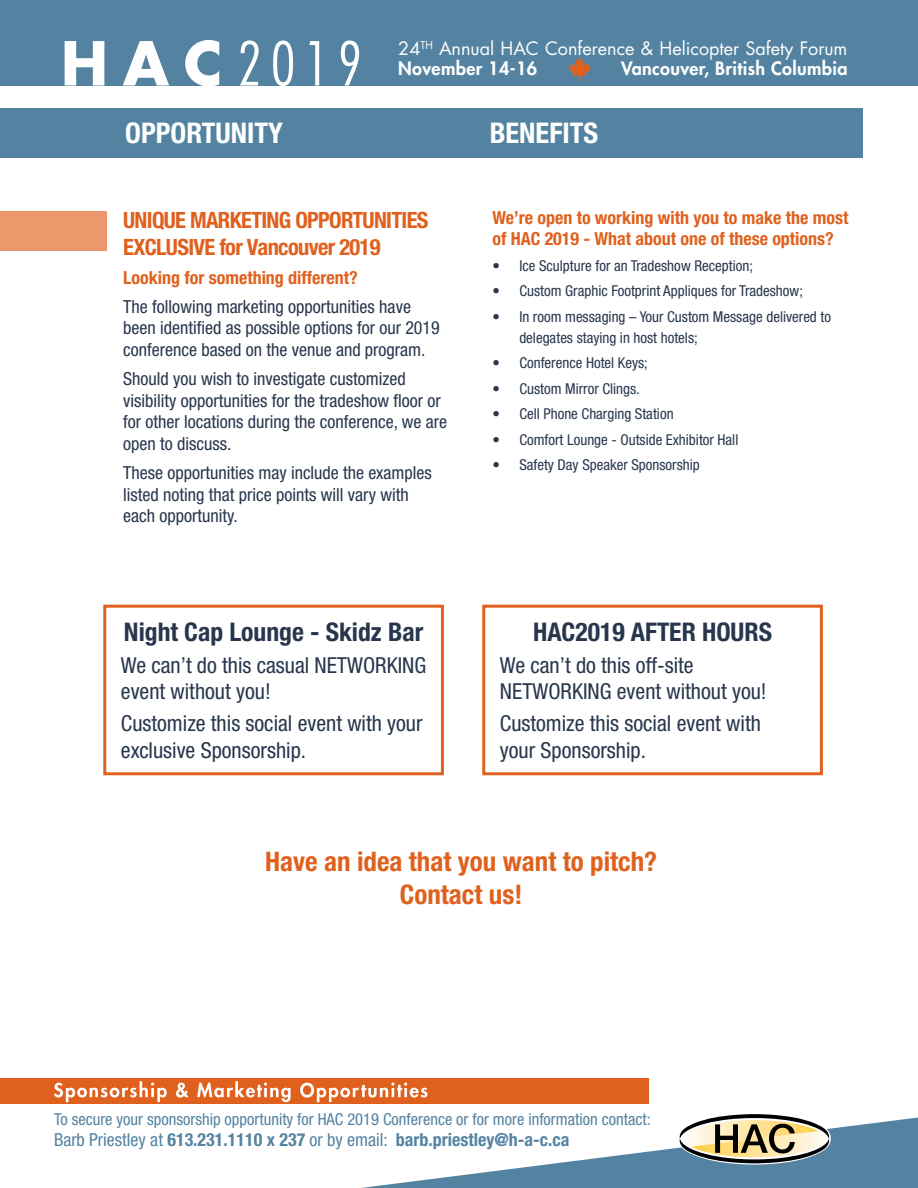
<style>
.page{position:relative;width:918px;height:1188px;background:#fff}
.page>*{position:absolute;margin:0;border:0;box-sizing:border-box;transform-origin:0 0}
.t1{font:300 condensed 58.95px "Futura Std";color:#fff}
.t2{font:700 condensed 28.5px "Helvetica Neue LT Std";color:#fff}
.t3{font:700 condensed 27px/32.4px "Helvetica Neue LT Std";color:#e0611e;text-align:center}
.t4{font:700 condensed 25.65px "Helvetica Neue LT Std";color:#28364d}
.t5{font:700 condensed 22.5px/27px "Helvetica Neue LT Std";letter-spacing:-.03em;color:#e0611e}
.t6{font:condensed 22.05px/26.4px "Helvetica Neue LT Std";color:#28364d}
.t7{font:condensed 18px/21.6px "Helvetica Neue LT Std";color:#28364d}
.t8{font:700 condensed 18px/21px "Helvetica Neue LT Std";color:#e0611e}
.t9{font:700 condensed 18px "Helvetica Neue LT Std";color:#5483a1}
.t10{font:18px "Futura Std";color:#fff}
.t11{font:800 18px "Futura Std";letter-spacing:.02em;color:#fff}
.t12{font:condensed 16.5px "Helvetica Neue LT Std";color:#5483a1}
.t13{font:condensed 15px/21px "Helvetica Neue LT Std";color:#28364d}
.s1{font-weight:700;font-stretch:normal}
.s2{font-weight:400}
</style>
<div class="page">
<div style="left:0;top:0;width:918px;height:85px;background:#5483a1"></div>
<svg style="left:569px;top:57px;width:22px;height:24px"></svg>
<svg style="left:361px;top:1114px;width:557px;height:74px"></svg>
<div style="left:0;top:1079px;width:649px;height:25px;background:#e0611e"></div>
<svg style="left:54px;top:1081px;width:374px;height:21px"></svg>
<div style="left:1px;top:212px;width:106px;height:39px;background:#eb986d"></div>
<div style="left:0;top:108px;width:862px;height:50px;background:#5483a1"></div>
<div style="left:103px;top:605px;width:341px;height:170px;border:3px solid #e0611e"></div>
<div style="left:482px;top:605px;width:341px;height:170px;border:3px solid #e0611e"></div>
<h1 class="t1" style="left:61px;top:29px;width:303px"><span class="s1">HAC</span>2019</h1>
<p class="t10" style="left:398px;top:37px;width:451px">24<sup>TH</sup> Annual HAC Conference &amp; Helicopter Safety Forum</p>
<p class="t11" style="left:398px;top:57px;width:140px">November 14-16</p>
<p class="t11" style="left:621px;top:57px;width:228px">Vancouver, British Columbia</p>
<h2 class="t2" style="left:125px;top:116px;width:159px">OPPORTUNITY</h2>
<h2 class="t2" style="left:490px;top:116px;width:110px">BENEFITS</h2>
<p class="t5" style="left:123px;top:206px;width:307px">UNIQUE MARKETING OPPORTUNITIES<br>EXCLUSIVE for Vancouver 2019</p>
<p class="t8" style="left:123px;top:267px;width:236px">Looking for something different?</p>
<p class="t7" style="left:123px;top:296px;width:318px">The following marketing opportunities have been identified as possible options for our 2019 conference based on the venue and program.</p>
<p class="t7" style="left:123px;top:368px;width:325px">Should you wish to investigate customized visibility opportunities for the tradeshow floor or for other locations during the conference, we are open to discuss.</p>
<p class="t7" style="left:123px;top:462px;width:310px">These opportunities may include the examples listed noting that price points will vary with each opportunity.</p>
<h3 class="t4" style="left:124px;top:616px;width:301px">Night Cap Lounge - Skidz Bar</h3>
<p class="t6" style="left:121px;top:652px;width:307px">We can’t do this casual NETWORKING event without you!</p>
<p class="t6" style="left:121px;top:710px;width:303px">Customize this social event with your exclusive Sponsorship.</p>
<p class="t8" style="left:492px;top:207px;width:357px">We’re open to working with you to make the most of HAC 2019 - What about one of these options?</p>
<p class="t13" style="left:492px;top:255px;width:262px">• Ice Sculpture for an Tradeshow Reception;</p>
<p class="t13" style="left:492px;top:281px;width:312px">• Custom Graphic Footprint Appliques for Tradeshow;</p>
<p class="t13" style="left:519px;top:306px;width:313px;text-indent:-27px">• In room messaging – Your Custom Message delivered to delegates staying in host hotels;</p>
<p class="t13" style="left:492px;top:353px;width:157px">• Conference Hotel Keys;</p>
<p class="t13" style="left:492px;top:378px;width:149px">• Custom Mirror Clings.</p>
<p class="t13" style="left:492px;top:404px;width:183px">• Cell Phone Charging Station</p>
<p class="t13" style="left:492px;top:429px;width:248px">• Comfort Lounge - Outside Exhibitor Hall</p>
<p class="t13" style="left:492px;top:455px;width:209px">• Safety Day Speaker Sponsorship</p>
<h3 class="t4" style="left:533px;top:616px;width:240px">HAC2019 AFTER HOURS</h3>
<p class="t6" style="left:500px;top:652px;width:268px">We can’t do this off-site<br>NETWORKING event without you!</p>
<p class="t6" style="left:500px;top:710px;width:263px">Customize this social event with your Sponsorship.</p>
<h3 class="t3" style="left:265px;top:845px;width:394px">Have an idea that you want to pitch?<br>Contact us!</h3>
<p class="t12" style="left:54px;top:1109px;width:598px">To secure your sponsorship opportunity for HAC 2019 Conference or for more information contact:</p>
<p class="t9" style="left:54px;top:1129px;width:517px"><span class="s2">Barb Priestley at</span> 613.231.1110 x 237 <span class="s2">or by email:</span> barb.priestley@h-a-c.ca</p>
</div>
